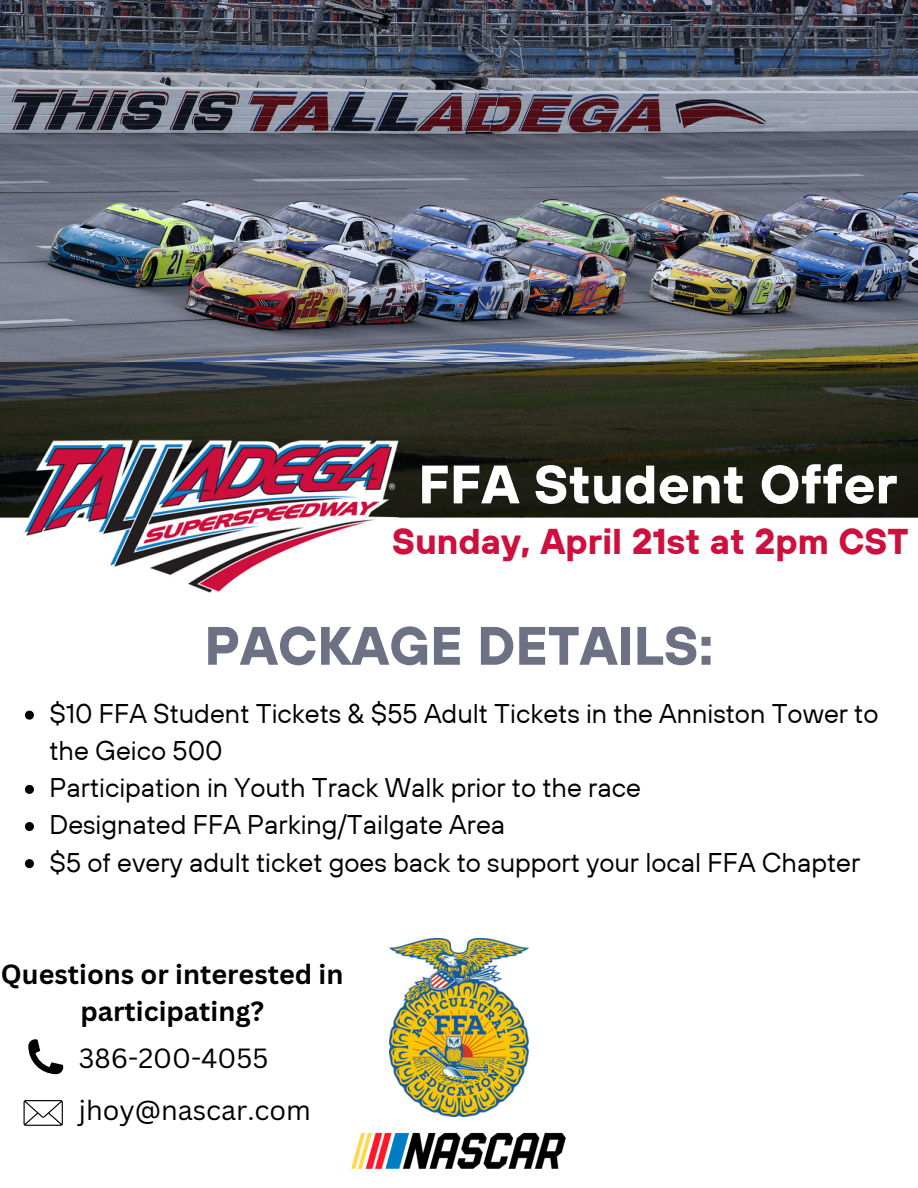
<style>
.page{position:relative;width:918px;height:1188px;background:#fff}
.page>*{position:absolute;margin:0;border:0;box-sizing:border-box;transform-origin:0 0}
.t1{font:700 54px "TT Hoves";color:#fff}
.t2{font:700 54px "TT Hoves";color:#6d7184}
.t3{font:700 35.85px "TT Hoves";color:#cd103e}
.t4{font:27px/37.2px "TT Hoves";color:#000}
.t5{font:700 27px/37.2px "Canva Sans";color:#000;text-align:center}
.t6{font:27px "Canva Sans";color:#000}
</style>
<div class="page">
<img style="left:0;top:0;width:918px;height:362px">
<img style="left:0;top:362px;width:918px;height:155px">
<img style="left:14px;top:440px;width:386px;height:153px">
<img style="left:389px;top:939px;width:140px;height:177px">
<svg style="left:28px;top:1039px;width:35px;height:35px"></svg>
<svg style="left:24px;top:1100px;width:39px;height:26px"></svg>
<img style="left:351px;top:1132px;width:215px;height:37px">
<svg style="left:25px;top:711px;width:9px;height:9px"></svg>
<svg style="left:25px;top:785px;width:9px;height:9px"></svg>
<svg style="left:25px;top:822px;width:9px;height:9px"></svg>
<svg style="left:25px;top:859px;width:9px;height:9px"></svg>
<p class="t1" style="left:418px;top:449px;width:481px">FFA Student Offer</p>
<p class="t3" style="left:392px;top:519px;width:518px">Sunday, April 21st at 2pm CST</p>
<p class="t2" style="left:204px;top:611px;width:511px">PACKAGE DETAILS:</p>
<p class="t4" style="left:49px;top:694px;width:831px">$10 FFA Student Tickets &amp; $55 Adult Tickets in the Anniston Tower to the Geico 500</p>
<p class="t4" style="left:49px;top:769px;width:593px">Participation in Youth Track Walk prior to the race</p>
<p class="t4" style="left:49px;top:806px;width:457px">Designated FFA Parking/Tailgate Area</p>
<p class="t4" style="left:49px;top:843px;width:812px">$5 of every adult ticket goes back to support your local FFA Chapter</p>
<p class="t5" style="left:1px;top:955px;width:344px">Questions or interested in participating?</p>
<p class="t6" style="left:79px;top:1039px;width:191px">386-200-4055</p>
<p class="t6" style="left:79px;top:1091px;width:234px">jhoy@nascar.com</p>
</div>
